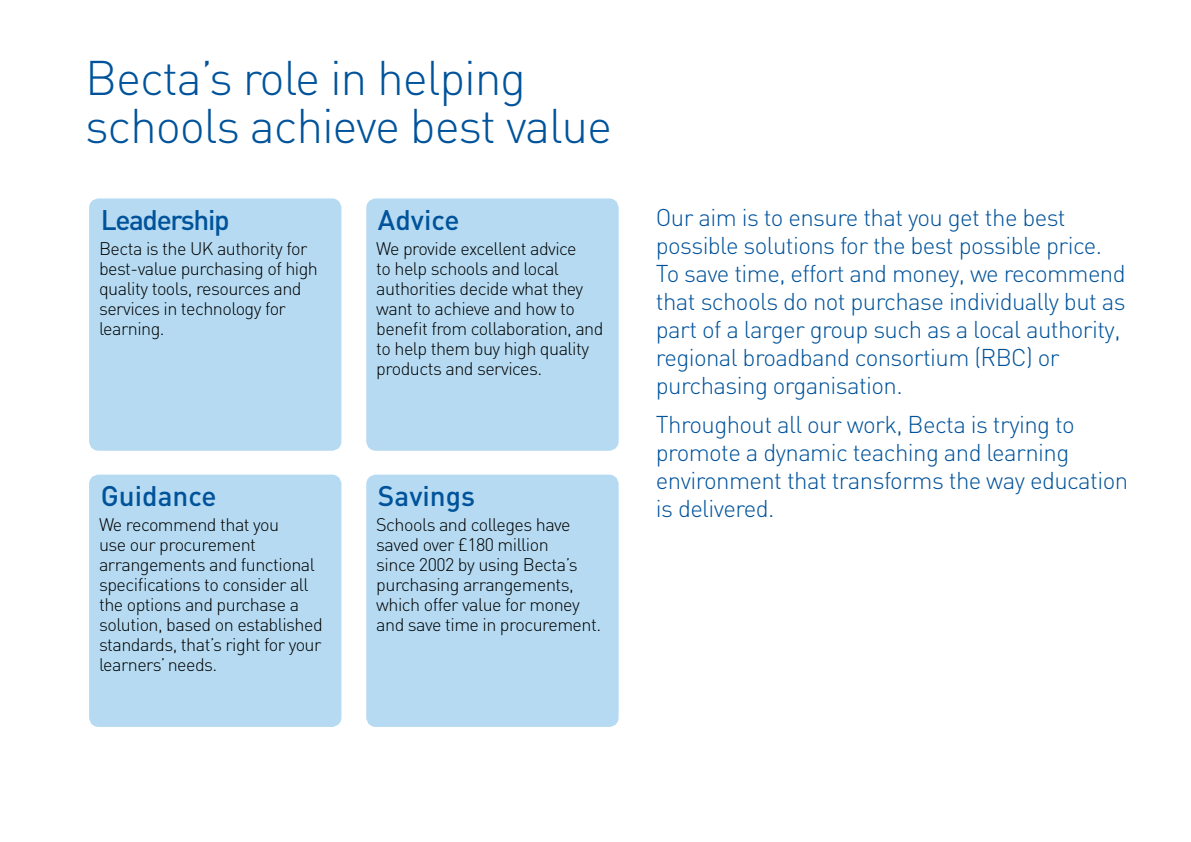
<style>
.page{position:relative;width:1191px;height:842px;background:#fff}
.page>*{position:absolute;margin:0;border:0;box-sizing:border-box;transform-origin:0 0}
.t1{font:300 48px/48px "DIN";letter-spacing:-.025em;color:#00539b}
.t2{font:500 28px "DIN";color:#00539b}
.t3{font:500 28px "DIN";letter-spacing:-.05em;color:#00539b}
.t4{font:300 24px/28px "DIN";letter-spacing:-.025em;color:#00539b}
.t5{font:300 18px/20px "DIN";letter-spacing:-.03em;color:#000}
</style>
<div class="page">
<div style="left:370px;top:479px;width:244px;height:244px;background:#b5daf1;border-radius:6px"></div>
<div style="left:366px;top:475px;width:252px;height:252px;border:8px solid #b5daf1;border-radius:6px"></div>
<div style="left:370px;top:202px;width:244px;height:245px;background:#b5daf1;border-radius:6px"></div>
<div style="left:366px;top:198px;width:252px;height:253px;border:8px solid #b5daf1;border-radius:6px"></div>
<div style="left:93px;top:479px;width:244px;height:244px;background:#b5daf1;border-radius:6px"></div>
<div style="left:89px;top:475px;width:252px;height:252px;border:8px solid #b5daf1;border-radius:6px"></div>
<div style="left:93px;top:202px;width:244px;height:245px;background:#b5daf1;border-radius:6px"></div>
<div style="left:89px;top:198px;width:252px;height:253px;border:8px solid #b5daf1;border-radius:6px"></div>
<h1 class="t1" style="left:85px;top:54px;width:529px">Becta’s role in helping schools achieve best value</h1>
<h2 class="t3" style="left:101px;top:202px;width:130px">Leadership</h2>
<p class="t5" style="left:99px;top:239px;width:220px">Becta is the UK authority for best-value purchasing of high quality tools, resources and services in technology for learning.</p>
<h2 class="t2" style="left:101px;top:478px;width:117px">Guidance</h2>
<p class="t5" style="left:99px;top:515px;width:225px">We recommend that you<br>use our procurement arrangements and functional specifications to consider all the options and purchase a solution, based on established standards, that’s right for your learners’ needs.</p>
<h2 class="t2" style="left:378px;top:202px;width:83px">Advice</h2>
<p class="t5" style="left:376px;top:259px;width:229px">to help schools and local authorities decide what they want to achieve and how to benefit from collaboration, and to help them buy high quality products and services.</p>
<p class="t5" style="left:376px;top:239px;width:202px">We provide excellent advice</p>
<h2 class="t2" style="left:378px;top:478px;width:99px">Savings</h2>
<p class="t5" style="left:376px;top:515px;width:226px">Schools and colleges have saved over £180 million<br>since 2002 by using Becta’s purchasing arrangements, which offer value for money and save time in procurement.</p>
<h3 class="t4" style="left:656px;top:203px;width:471px">Our aim is to ensure that you get the best possible solutions for the best possible price.<br>To save time, effort and money, we recommend that schools do not purchase individually but as part of a larger group such as a local authority, regional broadband consortium (RBC) or purchasing organisation.</h3>
<h3 class="t4" style="left:656px;top:410px;width:474px">Throughout all our work, Becta is trying to promote a dynamic teaching and learning environment that transforms the way education is delivered.</h3>
</div>
